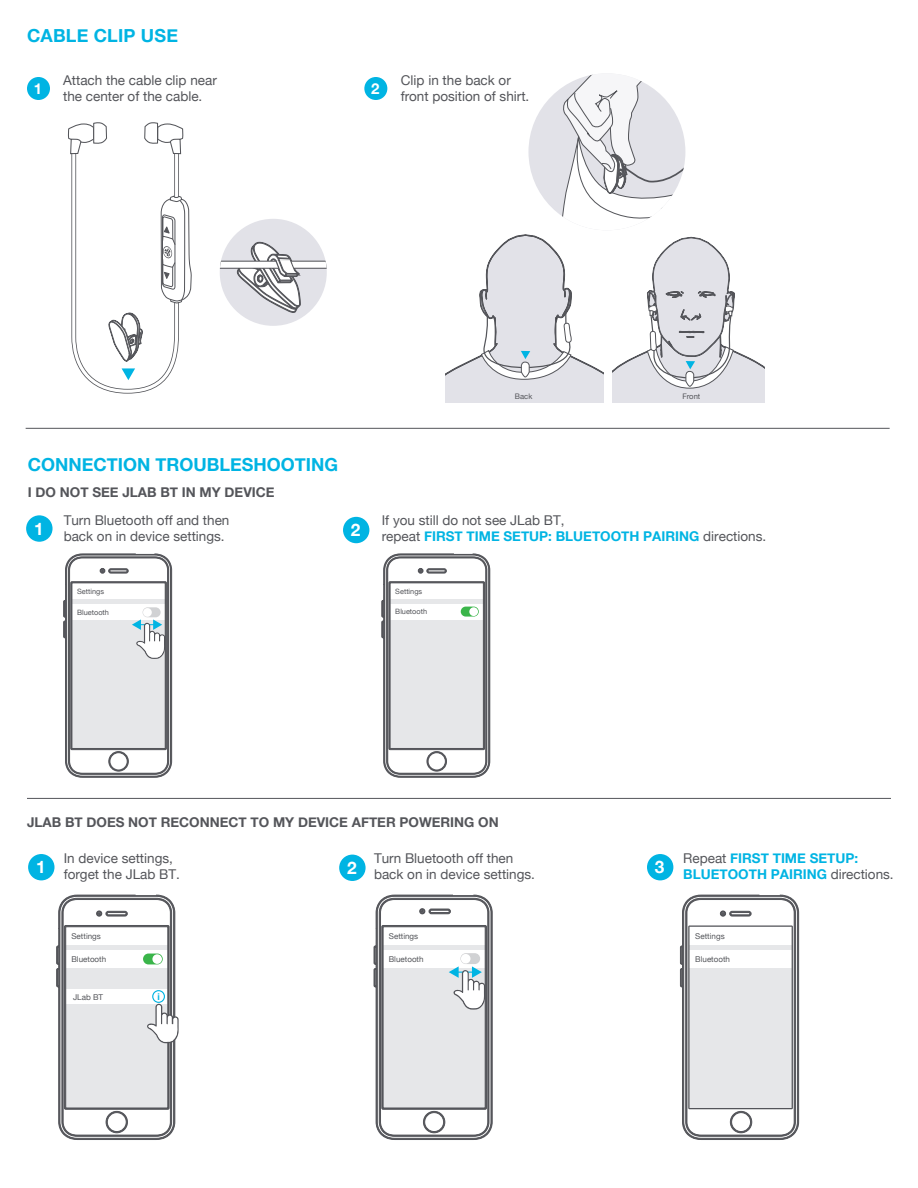
<style>
.page{position:relative;width:918px;height:1188px;background:#fff}
.page>*{position:absolute;margin:0;border:0;box-sizing:border-box;transform-origin:0 0}
.t1{font:700 18px "Helvetica Neue";color:#00b4e3}
.t2{font:700 17.25px "Helvetica Neue";color:#fff}
.t3{font:700 15px "Helvetica Neue";color:#fff}
.t4{font:13.5px/16.2px "Helvetica Neue";color:#54555a}
.t5{font:700 13.5px "Helvetica Neue";color:#54555a}
.t6{font:700 13.5px/16.2px "Helvetica Neue";color:#00b4e3}
.t7{font:700 9.3px "Helvetica Neue";color:#00b4e3}
.t8{font:8.1px "Helvetica Neue";color:#54555a}
.t9{font:7.65px "Helvetica Neue";color:#54555a}
.t10{font:7.35px "Helvetica Neue";color:#54555a}
.s1{font-weight:700;color:#00b4e3}
.s2{font-weight:400;color:#54555a}
</style>
<div class="page">
<div style="left:364px;top:77px;width:23px;height:23px;background:#00b4e3;border-radius:50%"></div>
<div style="left:27px;top:77px;width:23px;height:23px;background:#00b4e3;border-radius:50%"></div>
<svg style="left:445px;top:73px;width:320px;height:329px"></svg>
<svg style="left:67px;top:122px;width:125px;height:272px"></svg>
<div style="left:220px;top:219px;width:107px;height:107px;background:#e2e2e8;border-radius:50%"></div>
<svg style="left:237px;top:242px;width:64px;height:71px"></svg>
<svg style="left:220px;top:261px;width:107px;height:8px"></svg>
<div style="left:220px;top:262px;width:107px;height:6px;background:#fff"></div>
<hr style="left:26px;top:428px;width:864px;height:1px;background:#54555a">
<svg style="left:63px;top:554px;width:109px;height:223px"></svg>
<svg style="left:382px;top:554px;width:108px;height:223px"></svg>
<div style="left:461px;top:607px;width:18px;height:10px;background:#3ab54a;border-radius:5px"></div>
<div style="left:469px;top:607px;width:9px;height:9px;background:#fff;border-radius:50%"></div>
<div style="left:26px;top:515px;width:27px;height:27px;background:#00b4e3;border-radius:50%"></div>
<div style="left:343px;top:517px;width:26px;height:26px;background:#00b4e3;border-radius:50%"></div>
<hr style="left:27px;top:798px;width:864px;height:1px;background:#54555a">
<div style="left:28px;top:854px;width:27px;height:26px;background:#00b4e3;border-radius:50%"></div>
<svg style="left:56px;top:895px;width:123px;height:245px"></svg>
<svg style="left:680px;top:895px;width:119px;height:245px"></svg>
<div style="left:339px;top:855px;width:27px;height:26px;background:#00b4e3;border-radius:50%"></div>
<div style="left:647px;top:854px;width:26px;height:26px;background:#00b4e3;border-radius:50%"></div>
<svg style="left:374px;top:895px;width:118px;height:245px"></svg>
<h1 class="t1" style="left:27px;top:22px;width:153px">CABLE CLIP USE</h1>
<p class="t4" style="left:63px;top:73px;width:155px">Attach the cable clip near the center of the cable.</p>
<p class="t3" style="left:34px;top:77px;width:10px">1</p>
<p class="t3" style="left:371px;top:77px;width:10px">2</p>
<p class="t4" style="left:401px;top:73px;width:130px">Clip in the back or front position of shirt.</p>
<h1 class="t1" style="left:28px;top:450px;width:312px">CONNECTION TROUBLESHOOTING</h1>
<p class="t5" style="left:28px;top:481px;width:248px">I DO NOT SEE JLAB BT IN MY DEVICE</p>
<p class="t9" style="left:515px;top:391px;width:19px">Back</p>
<p class="t9" style="left:683px;top:391px;width:19px">Front</p>
<p class="t4" style="left:64px;top:513px;width:167px">Turn Bluetooth off and then back on in device settings.</p>
<p class="t2" style="left:34px;top:515px;width:11px">1</p>
<p class="t2" style="left:351px;top:517px;width:11px">2</p>
<p class="t4" style="left:382px;top:513px;width:386px">If you still do not see JLab BT,<br>repeat <span class="s1">FIRST TIME SETUP: BLUETOOTH PAIRING</span> directions.</p>
<p class="t10" style="left:77px;top:586px;width:28px">Settings</p>
<p class="t10" style="left:395px;top:586px;width:28px">Settings</p>
<p class="t10" style="left:77px;top:607px;width:33px">Bluetooth</p>
<p class="t10" style="left:395px;top:606px;width:33px">Bluetooth</p>
<p class="t5" style="left:27px;top:812px;width:473px">JLAB BT DOES NOT RECONNECT TO MY DEVICE AFTER POWERING ON</p>
<p class="t2" style="left:36px;top:854px;width:11px">1</p>
<p class="t4" style="left:64px;top:851px;width:118px">In device settings, forget the JLab BT.</p>
<p class="t4" style="left:374px;top:851px;width:163px">Turn Bluetooth off then back on in device settings.</p>
<p class="t6" style="left:683px;top:850px;width:212px"><span class="s2">Repeat</span> FIRST TIME SETUP:<br>BLUETOOTH PAIRING <span class="s2">directions.</span></p>
<p class="t2" style="left:347px;top:854px;width:11px">2</p>
<p class="t2" style="left:655px;top:854px;width:11px">3</p>
<p class="t8" style="left:71px;top:930px;width:31px">Settings</p>
<p class="t8" style="left:71px;top:953px;width:36px">Bluetooth</p>
<p class="t8" style="left:73px;top:991px;width:32px">JLab BT</p>
<p class="t7" style="left:157px;top:989px;width:4px">i</p>
<p class="t8" style="left:389px;top:930px;width:31px">Settings</p>
<p class="t8" style="left:389px;top:953px;width:36px">Bluetooth</p>
<p class="t8" style="left:695px;top:930px;width:31px">Settings</p>
<p class="t8" style="left:695px;top:953px;width:36px">Bluetooth</p>
</div>
